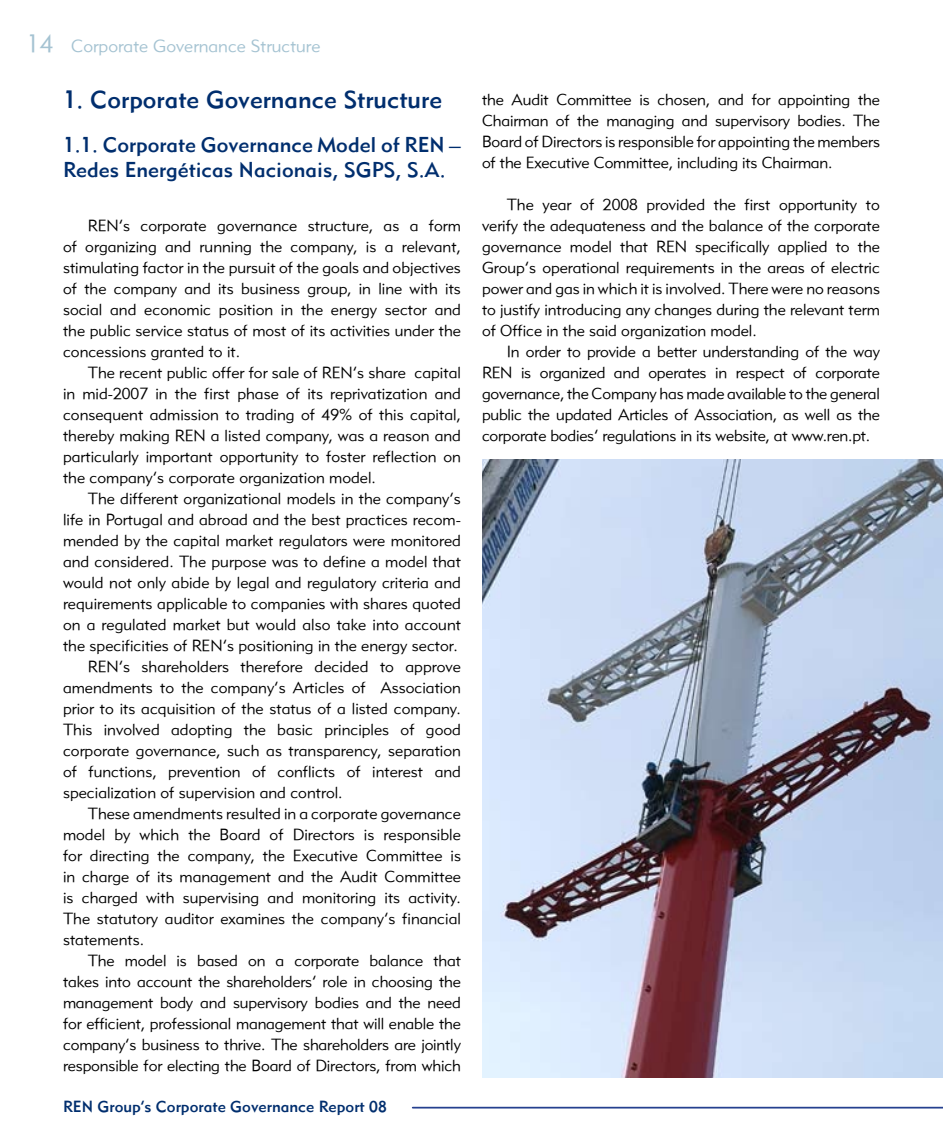
<style>
.page{position:relative;width:943px;height:1141px;background:#fff}
.page>*{position:absolute;margin:0;border:0;box-sizing:border-box;transform-origin:0 0}
.t1{font:24.5px "Metro Medium LT Two";color:#002e6e}
.t2{font:21px/25.2px "Metro Medium LT Two";color:#002e6e}
.t3{font:17.5px "Metro Lite LT Two";color:#a5c3d2}
.t4{font:15.75px/21px "Metro Lite LT Two";color:#000;text-align:justify}
.t5{font:15.75px "Metro Medium LT Two";color:#002e6e}
.s1{font-size:24.5px}
</style>
<div class="page">
<hr style="left:412px;top:1107px;width:531px;height:1px;background:#25408f">
<img style="left:482px;top:460px;width:461px;height:618px">
<p class="t3" style="left:26px;top:35px;width:296px"><span class="s1">14</span> Corporate Governance Structure</p>
<h1 class="t1" style="left:63px;top:84px;width:380px">1. Corporate Governance Structure</h1>
<h2 class="t2" style="left:63px;top:132px;width:399px">1.1. Corporate Governance Model of REN –<br>Redes Energéticas Nacionais, SGPS, S.A.</h2>
<p class="t4" style="left:63px;top:215px;width:399px;text-indent:25px">REN’s corporate governance structure, as a form of organizing and running the company, is a relevant, stimulating factor in the pursuit of the goals and objectives of the company and its business group, in line with its social and economic position in the energy sector and the public service status of most of its activities under the concessions granted to it.</p>
<p class="t4" style="left:63px;top:362px;width:399px;text-indent:25px">The recent public offer for sale of REN’s share capital in mid-2007 in the first phase of its reprivatization and consequent admission to trading of 49% of this capital, thereby making REN a listed company, was a reason and particularly important opportunity to foster reflection on the company’s corporate organization model.</p>
<p class="t4" style="left:88px;top:488px;width:374px">The different organizational models in the company’s</p>
<p class="t4" style="left:63px;top:509px;width:399px">life in Portugal and abroad and the best practices recom-</p>
<p class="t4" style="left:63px;top:530px;width:399px">mended by the capital market regulators were monitored</p>
<p class="t4" style="left:63px;top:551px;width:399px">and considered. The purpose was to define a model that</p>
<p class="t4" style="left:63px;top:572px;width:399px">would not only abide by legal and regulatory criteria and</p>
<p class="t4" style="left:63px;top:593px;width:399px">requirements applicable to companies with shares quoted</p>
<p class="t4" style="left:63px;top:614px;width:399px">on a regulated market but would also take into account</p>
<p class="t4" style="left:63px;top:635px;width:396px">the specificities of REN’s positioning in the energy sector.</p>
<p class="t4" style="left:88px;top:656px;width:374px">REN’s shareholders therefore decided to approve</p>
<p class="t4" style="left:63px;top:677px;width:399px">amendments to the company’s Articles of Association</p>
<p class="t4" style="left:63px;top:698px;width:399px">prior to its acquisition of the status of a listed company.</p>
<p class="t4" style="left:63px;top:719px;width:399px">This involved adopting the basic principles of good</p>
<p class="t4" style="left:63px;top:740px;width:399px">corporate governance, such as transparency, separation</p>
<p class="t4" style="left:63px;top:761px;width:399px">of functions, prevention of conflicts of interest and</p>
<p class="t4" style="left:63px;top:782px;width:281px">specialization of supervision and control.</p>
<p class="t4" style="left:88px;top:803px;width:374px">These amendments resulted in a corporate governance</p>
<p class="t4" style="left:63px;top:824px;width:399px">model by which the Board of Directors is responsible</p>
<p class="t4" style="left:63px;top:845px;width:399px">for directing the company, the Executive Committee is</p>
<p class="t4" style="left:63px;top:866px;width:399px">in charge of its management and the Audit Committee</p>
<p class="t4" style="left:63px;top:887px;width:399px">is charged with supervising and monitoring its activity.</p>
<p class="t4" style="left:63px;top:908px;width:399px">The statutory auditor examines the company’s financial</p>
<p class="t4" style="left:63px;top:929px;width:83px">statements.</p>
<p class="t4" style="left:88px;top:950px;width:374px">The model is based on a corporate balance that</p>
<p class="t4" style="left:63px;top:971px;width:399px">takes into account the shareholders’ role in choosing the</p>
<p class="t4" style="left:63px;top:992px;width:399px">management body and supervisory bodies and the need</p>
<p class="t4" style="left:63px;top:1013px;width:399px">for efficient, professional management that will enable the</p>
<p class="t4" style="left:63px;top:1034px;width:399px">company’s business to thrive. The shareholders are jointly</p>
<p class="t4" style="left:63px;top:1055px;width:399px">responsible for electing the Board of Directors, from which</p>
<p class="t5" style="left:63px;top:1097px;width:325px">REN Group’s Corporate Governance Report 08</p>
<p class="t4" style="left:482px;top:89px;width:399px">the Audit Committee is chosen, and for appointing the Chairman of the managing and supervisory bodies. The Board of Directors is responsible for appointing the members of the Executive Committee, including its Chairman.</p>
<p class="t4" style="left:482px;top:194px;width:399px;text-indent:25px">The year of 2008 provided the first opportunity to verify the adequateness and the balance of the corporate governance model that REN specifically applied to the Group’s operational requirements in the areas of electric power and gas in which it is involved. There were no reasons to justify introducing any changes during the relevant term of Office in the said organization model.</p>
<p class="t4" style="left:482px;top:341px;width:399px;text-indent:25px">In order to provide a better understanding of the way REN is organized and operates in respect of corporate governance, the Company has made available to the general public the updated Articles of Association, as well as the corporate bodies’ regulations in its website, at www.ren.pt.</p>
</div>
